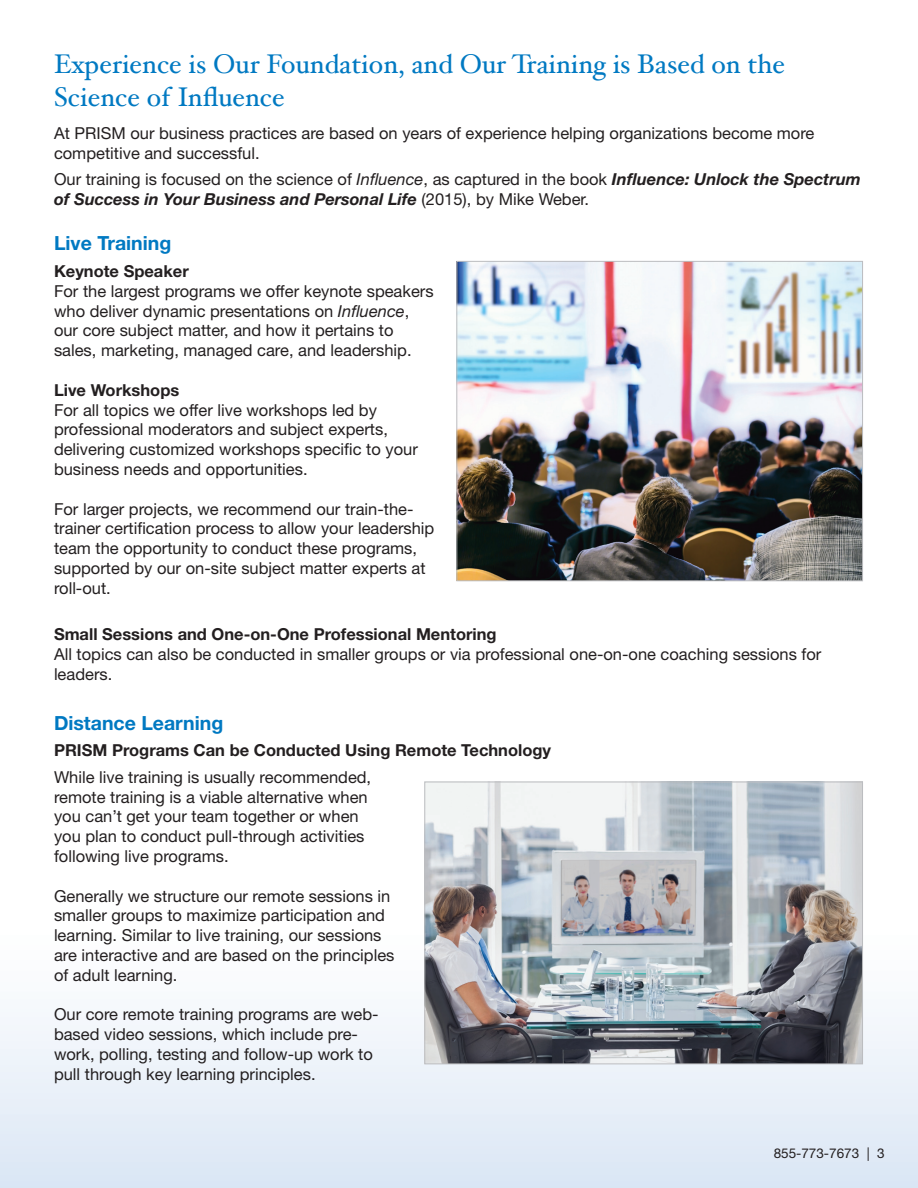
<style>
.page{position:relative;width:918px;height:1188px;background:#fff}
.page>*{position:absolute;margin:0;border:0;box-sizing:border-box;transform-origin:0 0}
.t1{font:27px/32.4px "Hoefler Text";color:#0079c2}
.t2{font:700 19.5px "Helvetica Neue";color:#0079c2}
.t3{font:16.5px/19.8px "Helvetica Neue";color:#231f20}
.t4{font:700 16.5px "Helvetica Neue";color:#231f20}
.t5{font:13.5px "Helvetica Neue";color:#231f20}
.s1{font-style:italic}
.s2{font-weight:700;font-style:italic}
</style>
<div class="page">
<div style="left:0;top:920px;width:918px;height:268px;background:linear-gradient(to bottom,#fff,#dbe7f5)"></div>
<img style="left:458px;top:263px;width:403px;height:316px">
<div style="left:456px;top:261px;width:407px;height:320px;border:1px solid #bcbdc0"></div>
<img style="left:426px;top:784px;width:435px;height:278px">
<div style="left:424px;top:782px;width:439px;height:282px;border:1px solid #bcbdc0"></div>
<p class="t1" style="left:54px;top:48px;width:733px">Experience is Our Foundation, and Our Training is Based on the<br>Science of Influence</p>
<p class="t3" style="left:54px;top:123px;width:762px">At PRISM our business practices are based on years of experience helping organizations become more competitive and successful.</p>
<p class="t3" style="left:54px;top:169px;width:808px">Our training is focused on the science of <span class="s1">Influence</span>, as captured in the book <span class="s2">Influence: Unlock the Spectrum of Success in Your Business and Personal Life</span> (2015), by Mike Weber.</p>
<p class="t2" style="left:54px;top:231px;width:119px">Live Training</p>
<p class="t4" style="left:54px;top:261px;width:136px">Keynote Speaker</p>
<p class="t3" style="left:54px;top:281px;width:381px">For the largest programs we offer keynote speakers who deliver dynamic presentations on <span class="s1">Influence</span>, our core subject matter, and how it pertains to sales, marketing, managed care, and leadership.</p>
<p class="t4" style="left:54px;top:380px;width:127px">Live Workshops</p>
<p class="t3" style="left:54px;top:400px;width:365px">For all topics we offer live workshops led by professional moderators and subject experts, delivering customized workshops specific to your business needs and opportunities.</p>
<p class="t3" style="left:54px;top:499px;width:382px">For larger projects, we recommend our train-the&shy;trainer certification process to allow your leadership team the opportunity to conduct these programs, supported by our on-site subject matter experts at</p>
<p class="t3" style="left:54px;top:578px;width:58px">roll-out.</p>
<p class="t4" style="left:54px;top:624px;width:444px">Small Sessions and One-on-One Professional Mentoring</p>
<p class="t3" style="left:54px;top:644px;width:769px">All topics can also be conducted in smaller groups or via professional one-on-one coaching sessions for leaders.</p>
<p class="t2" style="left:54px;top:711px;width:171px">Distance Learning</p>
<p class="t4" style="left:54px;top:740px;width:499px">PRISM Programs Can be Conducted Using Remote Technology</p>
<p class="t3" style="left:54px;top:767px;width:319px">While live training is usually recommended, remote training is a viable alternative when you can’t get your team together or when you plan to conduct pull-through activities following live programs.</p>
<p class="t3" style="left:54px;top:886px;width:342px">Generally we structure our remote sessions in smaller groups to maximize participation and learning. Similar to live training, our sessions are interactive and are based on the principles of adult learning.</p>
<p class="t3" style="left:54px;top:1004px;width:326px">Our core remote training programs are web&shy;based video sessions, which include pre&shy;work, polling, testing and follow-up work to pull through key learning principles.</p>
<p class="t5" style="left:774px;top:1145px;width:113px">855-773-7673 | 3</p>
</div>
